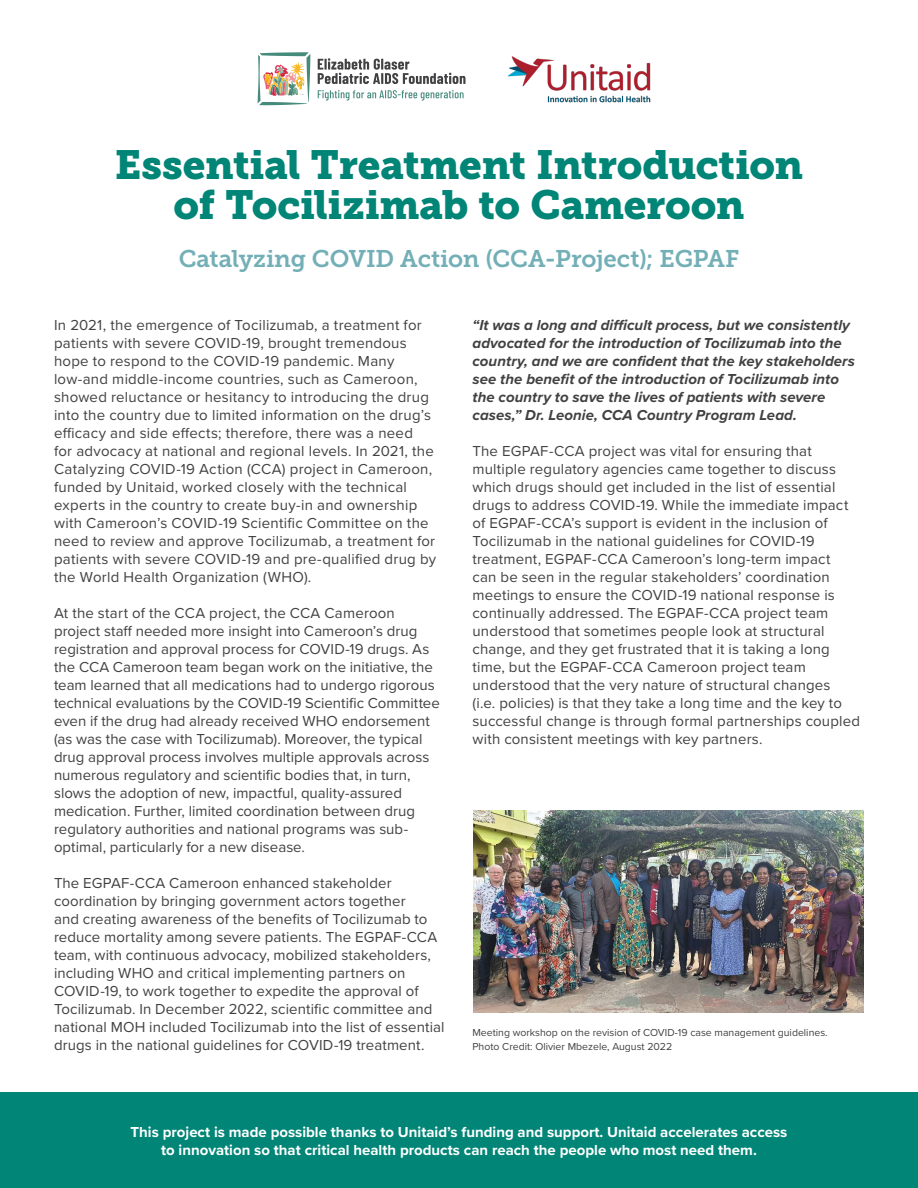
<style>
.page{position:relative;width:918px;height:1188px;background:#fff}
.page>*{position:absolute;margin:0;border:0;box-sizing:border-box;transform-origin:0 0}
.t1{font:40.5px/40.5px "Museo Slab 900";letter-spacing:-.005em;color:#008576;text-align:center}
.Subhead{font:24px "Museo Slab 700";letter-spacing:-.005em;color:#73afb6}
.Body_copy{font:15px/18px "Proxima Nova";letter-spacing:.01em;color:#414142}
.Body_copy-2{font:italic 700 15px/18px "Proxima Nova";letter-spacing:.005em;color:#414142}
.t2{font:700 15px/18px "Proxima Nova";color:#fff;text-align:center}
.Caption_Credit{font:10.5px/13.5px "Proxima Nova";color:#414142}
</style>
<div class="page">
<div style="left:0;top:1092px;width:918px;height:96px;background:#008576"></div>
<svg style="left:318px;top:90px;width:146px;height:11px"></svg>
<svg style="left:318px;top:58px;width:147px;height:26px"></svg>
<svg style="left:258px;top:52px;width:52px;height:53px"></svg>
<img style="left:508px;top:56px;width:143px;height:47px">
<img style="left:473px;top:811px;width:391px;height:202px">
<p class="t1" style="left:115px;top:144px;width:690px">Essential Treatment Introduction of Tocilizimab to Cameroon</p>
<p class="Subhead" style="left:179px;top:245px;width:562px">Catalyzing COVID Action (CCA-Project); EGPAF</p>
<p class="Body_copy" style="left:54px;top:315px;width:384px">In 2021, the emergence of Tocilizumab, a treatment for patients with severe COVID-19, brought tremendous hope to respond to the COVID-19 pandemic. Many low-and middle-income countries, such as Cameroon, showed reluctance or hesitancy to introducing the drug into the country due to limited information on the drug’s efficacy and side effects; therefore, there was a need<br>for advocacy at national and regional levels. In 2021, the Catalyzing COVID-19 Action (CCA) project in Cameroon, funded by Unitaid, worked closely with the technical experts in the country to create buy-in and ownership with Cameroon’s COVID-19 Scientific Committee on the need to review and approve Tocilizumab, a treatment for patients with severe COVID-19 and pre-qualified drug by the World Health Organization (WHO).</p>
<p class="Body_copy" style="left:54px;top:603px;width:387px">At the start of the CCA project, the CCA Cameroon project staff needed more insight into Cameroon’s drug registration and approval process for COVID-19 drugs. As the CCA Cameroon team began work on the initiative, the team learned that all medications had to undergo rigorous technical evaluations by the COVID-19 Scientific Committee even if the drug had already received WHO endorsement (as was the case with Tocilizumab). Moreover, the typical drug approval process involves multiple approvals across numerous regulatory and scientific bodies that, in turn, slows the adoption of new, impactful, quality-assured medication. Further, limited coordination between drug regulatory authorities and national programs was sub&shy;optimal, particularly for a new disease.</p>
<p class="Body_copy" style="left:54px;top:873px;width:392px">The EGPAF-CCA Cameroon enhanced stakeholder coordination by bringing government actors together<br>and creating awareness of the benefits of Tocilizumab to reduce mortality among severe patients. The EGPAF-CCA team, with continuous advocacy, mobilized stakeholders, including WHO and critical implementing partners on COVID-19, to work together to expedite the approval of Tocilizumab. In December 2022, scientific committee and national MOH included Tocilizumab into the list of essential drugs in the national guidelines for COVID-19 treatment.</p>
<p class="Body_copy-2" style="left:472px;top:316px;width:384px">“It was a long and difficult process, but we consistently advocated for the introduction of Tocilizumab into the country, and we are confident that the key stakeholders see the benefit of the introduction of Tocilizumab into the country to save the lives of patients with severe cases,” Dr. Leonie, CCA Country Program Lead.</p>
<p class="Body_copy" style="left:472px;top:441px;width:389px">The EGPAF-CCA project was vital for ensuring that multiple regulatory agencies came together to discuss which drugs should get included in the list of essential drugs to address COVID-19. While the immediate impact of EGPAF-CCA’s support is evident in the inclusion of Tocilizumab in the national guidelines for COVID-19 treatment, EGPAF-CCA Cameroon’s long-term impact<br>can be seen in the regular stakeholders’ coordination meetings to ensure the COVID-19 national response is continually addressed. The EGPAF-CCA project team understood that sometimes people look at structural change, and they get frustrated that it is taking a long time, but the EGPAF-CCA Cameroon project team understood that the very nature of structural changes<br>(i.e. policies) is that they take a long time and the key to successful change is through formal partnerships coupled with consistent meetings with key partners.</p>
<p class="Caption_Credit" style="left:472px;top:1026px;width:357px">Meeting workshop on the revision of COVID-19 case management guidelines.<br>Photo Credit: Olivier Mbezele, August 2022</p>
<p class="t2" style="left:131px;top:1123px;width:658px">This project is made possible thanks to Unitaid’s funding and support. Unitaid accelerates access to innovation so that critical health products can reach the people who most need them.</p>
</div>
